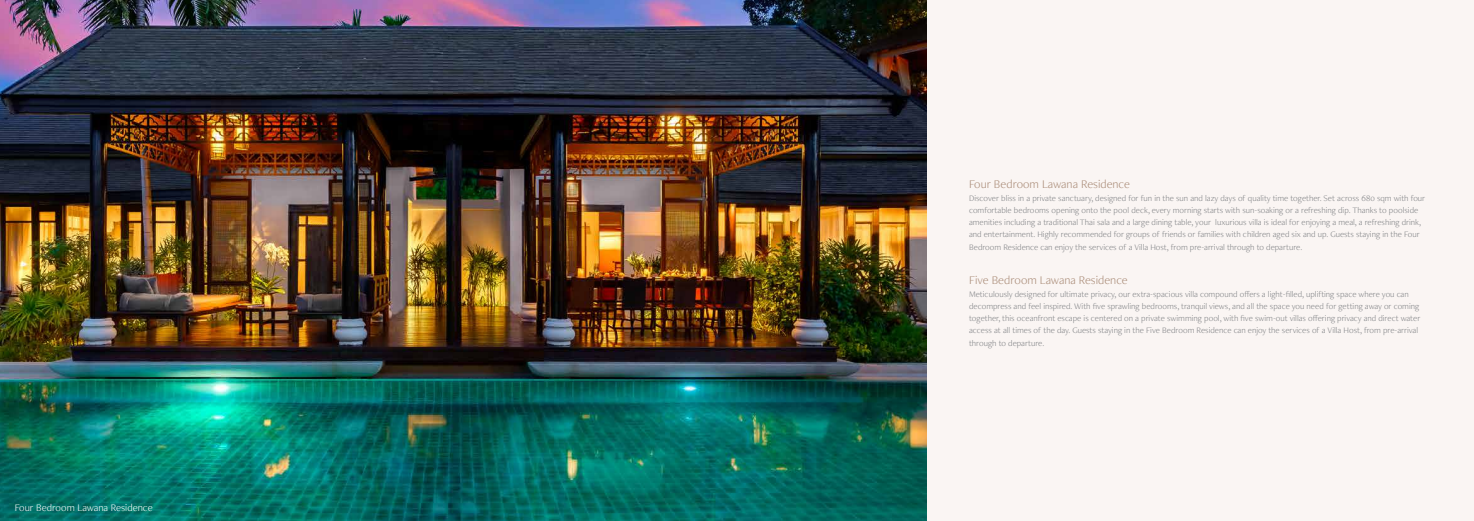
<style>
.page{position:relative;width:1474px;height:521px;background:#fff}
.page>*{position:absolute;margin:0;border:0;box-sizing:border-box;transform-origin:0 0}
.t1{font:300 12.25px "Freight Neo Pro";color:#aa8c78}
.t2{font:300 10.5px "Freight Neo Pro";color:#fff}
.t3{font:300 8.75px/12.2px "Freight Neo Pro";color:#808285}
</style>
<div class="page">
<div style="left:926px;top:0;width:547px;height:521px;background:#faf5f3"></div>
<img style="left:0;top:0;width:926px;height:521px">
<p class="t2" style="left:15px;top:500px;width:139px">Four Bedroom Lawana Residence</p>
<h1 class="t1" style="left:969px;top:176px;width:162px">Four Bedroom Lawana Residence</h1>
<p class="t3" style="left:969px;top:191px;width:457px">Discover bliss in a private sanctuary, designed for fun in the sun and lazy days of quality time together. Set across 680 sqm with four comfortable bedrooms opening onto the pool deck, every morning starts with sun-soaking or a refreshing dip. Thanks to poolside amenities including a traditional Thai sala and a large dining table, your luxurious villa is ideal for enjoying a meal, a refreshing drink, and entertainment. Highly recommended for groups of friends or families with children aged six and up. Guests staying in the Four Bedroom Residence can enjoy the services of a Villa Host, from pre-arrival through to departure.</p>
<h1 class="t1" style="left:969px;top:272px;width:160px">Five Bedroom Lawana Residence</h1>
<p class="t3" style="left:969px;top:287px;width:453px">Meticulously designed for ultimate privacy, our extra-spacious villa compound offers a light-filled, uplifting space where you can decompress and feel inspired. With five sprawling bedrooms, tranquil views, and all the space you need for getting away or coming together, this oceanfront escape is centered on a private swimming pool, with five swim-out villas offering privacy and direct water access at all times of the day. Guests staying in the Five Bedroom Residence can enjoy the services of a Villa Host, from pre-arrival through to departure.</p>
</div>
